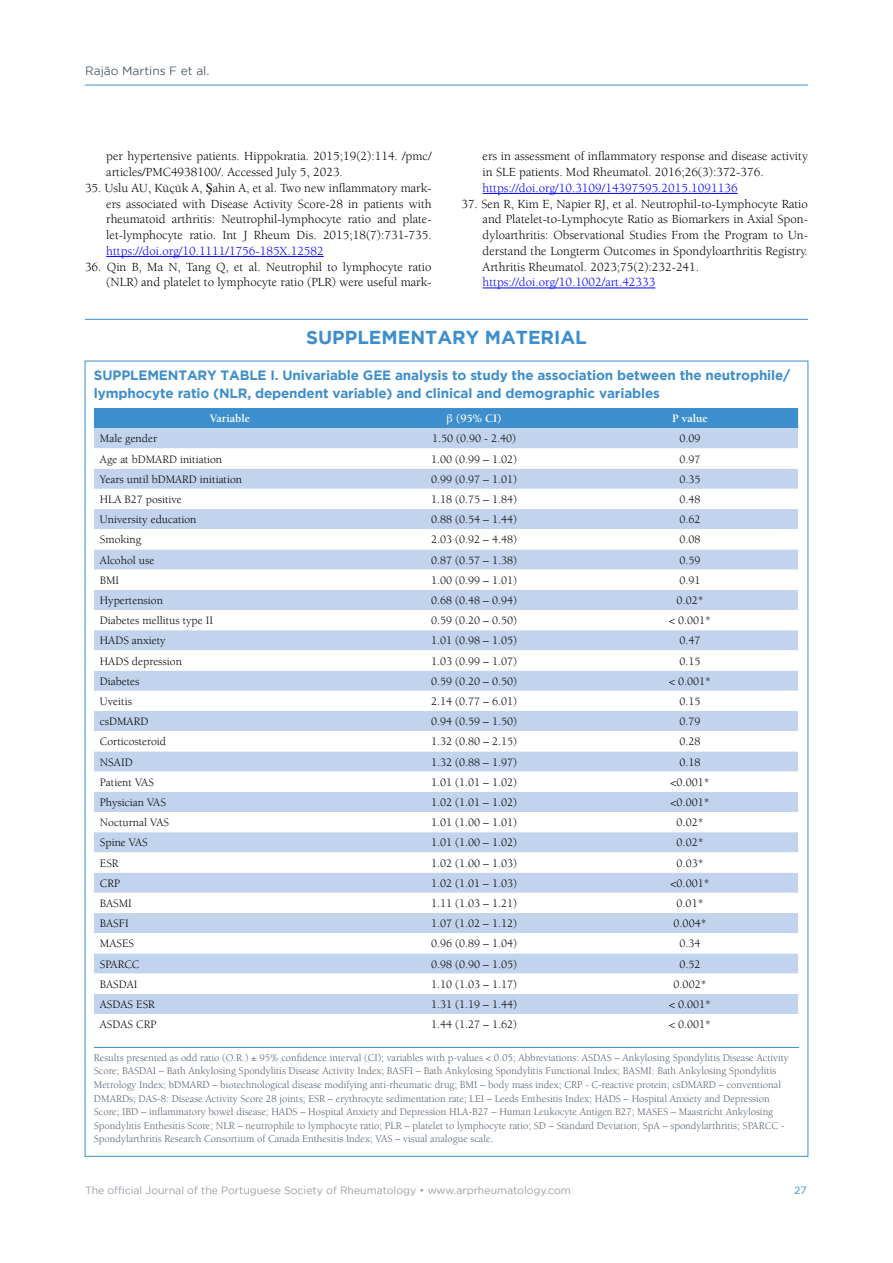
<style>
.page{position:relative;width:893px;height:1263px;background:#fff}
.page>*{position:absolute;margin:0;border:0;box-sizing:border-box;transform-origin:0 0}
.t1{font:700 18.75px "Gotham";color:#3d8ecd}
.t2{font:700 13.5px/18px "Gotham";letter-spacing:-.01em;color:#3d8ecd}
.t3{font:12.75px/15.8px "Berkeley Std";color:#000}
.t4{font:12.75px "Berkeley Std";color:#00f}
.t5{font:12px "Gotham";color:#53606e}
.t6{font:11.7px "Berkeley Std";color:#000}
.t7{font:700 11.7px "Berkeley Std";color:#fff}
.t8{font:10.5px/13.6px "Berkeley Std";color:#53606e}
.t9{font:10.5px "Gotham";color:#9a9da7}
.t10{font:10.5px "Gotham";color:#3d8ecd}
.s1{font-family:"Times"}
</style>
<div class="page">
<hr style="left:85px;top:85px;width:723px;height:1px;background:#3d8ecd">
<hr style="left:483px;top:193px;width:255px;height:1px;background:#00f">
<hr style="left:483px;top:288px;width:172px;height:1px;background:#00f">
<hr style="left:106px;top:256px;width:218px;height:1px;background:#00f">
<hr style="left:85px;top:319px;width:723px;height:1px;background:#3d8ecd">
<hr style="left:94px;top:1047px;width:705px;height:1px;background:#3d8ecd">
<div style="left:94px;top:428px;width:704px;height:20px;background:#c2d4ed"></div>
<svg style="left:94px;top:448px;width:704px;height:566px"></svg>
<div style="left:94px;top:408px;width:704px;height:20px;background:#3d8ecd"></div>
<p class="t5" style="left:85px;top:64px;width:126px">Rajão Martins F et al.</p>
<p class="t3" style="left:106px;top:149px;width:327px">per hypertensive patients. Hippokratia. 2015;19(2):114. /pmc/ articles/PMC4938100/. Accessed July 5, 2023.</p>
<p class="t3" style="left:106px;top:180px;width:327px;text-align:justify;text-indent:-21px">35. Uslu AU, Küçük A, <span class="s1">Ş</span>ahin A, et al. Two new inflammatory mark&shy;ers associated with Disease Activity Score-28 in patients with rheumatoid arthritis: Neutrophil-lymphocyte ratio and plate&shy;let-lymphocyte ratio. Int J Rheum Dis. 2015;18(7):731-735.</p>
<p class="t4" style="left:106px;top:244px;width:219px">https://doi.org/10.1111/1756-185X.12582</p>
<p class="t3" style="left:85px;top:259px;width:348px;text-align:right">36. Qin B, Ma N, Tang Q, et al. Neutrophil to lymphocyte ratio (NLR) and platelet to lymphocyte ratio (PLR) were useful mark-</p>
<p class="t3" style="left:483px;top:149px;width:327px">ers in assessment of inflammatory response and disease activity in SLE patients. Mod Rheumatol. 2016;26(3):372-376.</p>
<p class="t4" style="left:483px;top:181px;width:256px">https://doi.org/10.3109/14397595.2015.1091136</p>
<p class="t3" style="left:483px;top:196px;width:327px;text-align:justify;text-indent:-21px">37. Sen R, Kim E, Napier RJ, et al. Neutrophil-to-Lymphocyte Ratio and Platelet-to-Lymphocyte Ratio as Biomarkers in Axial Spon&shy;dyloarthritis: Observational Studies From the Program to Un&shy;derstand the Longterm Outcomes in Spondyloarthritis Registry.<br>Arthritis Rheumatol. 2023;75(2):232-241.</p>
<p class="t4" style="left:483px;top:275px;width:174px">https://doi.org/10.1002/art.42333</p>
<h1 class="t1" style="left:306px;top:326px;width:282px">SUPPLEMENTARY MATERIAL</h1>
<p class="t2" style="left:94px;top:366px;width:698px">SUPPLEMENTARY TABLE I. Univariable GEE analysis to study the association between the neutrophile/ lymphocyte ratio (NLR, dependent variable) and clinical and demographic variables</p>
<p class="t7" style="left:210px;top:412px;width:42px">Variable</p>
<p class="t7" style="left:456px;top:412px;width:47px">(95% CI)</p>
<p class="t7" style="left:672px;top:412px;width:37px">P value</p>
<p class="t6" style="left:100px;top:432px;width:59px">Male gender</p>
<p class="t6" style="left:432px;top:432px;width:85px">1.50 (0.90 - 2.40)</p>
<p class="t6" style="left:679px;top:432px;width:23px">0.09</p>
<p class="t6" style="left:100px;top:453px;width:124px">Age at bDMARD initiation</p>
<p class="t6" style="left:431px;top:453px;width:87px">1.00 (0.99 – 1.02)</p>
<p class="t6" style="left:679px;top:453px;width:23px">0.97</p>
<p class="t6" style="left:100px;top:473px;width:144px">Years until bDMARD initiation</p>
<p class="t6" style="left:431px;top:473px;width:87px">0.99 (0.97 – 1.01)</p>
<p class="t6" style="left:679px;top:473px;width:23px">0.35</p>
<p class="t6" style="left:100px;top:493px;width:84px">HLA B27 positive</p>
<p class="t6" style="left:431px;top:493px;width:87px">1.18 (0.75 – 1.84)</p>
<p class="t6" style="left:679px;top:493px;width:23px">0.48</p>
<p class="t6" style="left:100px;top:513px;width:98px">University education</p>
<p class="t6" style="left:431px;top:513px;width:87px">0.88 (0.54 – 1.44)</p>
<p class="t6" style="left:679px;top:513px;width:23px">0.62</p>
<p class="t6" style="left:100px;top:533px;width:43px">Smoking</p>
<p class="t6" style="left:431px;top:533px;width:87px">2.03 (0.92 – 4.48)</p>
<p class="t6" style="left:679px;top:533px;width:23px">0.08</p>
<p class="t6" style="left:100px;top:554px;width:56px">Alcohol use</p>
<p class="t6" style="left:431px;top:554px;width:87px">0.87 (0.57 – 1.38)</p>
<p class="t6" style="left:679px;top:554px;width:23px">0.59</p>
<p class="t6" style="left:100px;top:574px;width:21px">BMI</p>
<p class="t6" style="left:431px;top:574px;width:87px">1.00 (0.99 – 1.01)</p>
<p class="t6" style="left:679px;top:574px;width:23px">0.91</p>
<p class="t6" style="left:100px;top:594px;width:65px">Hypertension</p>
<p class="t6" style="left:431px;top:594px;width:87px">0.68 (0.48 – 0.94)</p>
<p class="t6" style="left:677px;top:594px;width:28px">0.02*</p>
<p class="t6" style="left:100px;top:614px;width:115px">Diabetes mellitus type II</p>
<p class="t6" style="left:431px;top:614px;width:87px">0.59 (0.20 – 0.50)</p>
<p class="t6" style="left:669px;top:614px;width:44px">&lt; 0.001*</p>
<p class="t6" style="left:100px;top:634px;width:67px">HADS anxiety</p>
<p class="t6" style="left:431px;top:634px;width:87px">1.01 (0.98 – 1.05)</p>
<p class="t6" style="left:679px;top:634px;width:23px">0.47</p>
<p class="t6" style="left:100px;top:655px;width:84px">HADS depression</p>
<p class="t6" style="left:431px;top:655px;width:87px">1.03 (0.99 – 1.07)</p>
<p class="t6" style="left:679px;top:655px;width:23px">0.15</p>
<p class="t6" style="left:100px;top:675px;width:41px">Diabetes</p>
<p class="t6" style="left:431px;top:675px;width:87px">0.59 (0.20 – 0.50)</p>
<p class="t6" style="left:669px;top:675px;width:44px">&lt; 0.001*</p>
<p class="t6" style="left:100px;top:695px;width:34px">Uveitis</p>
<p class="t6" style="left:431px;top:695px;width:87px">2.14 (0.77 – 6.01)</p>
<p class="t6" style="left:679px;top:695px;width:23px">0.15</p>
<p class="t6" style="left:100px;top:715px;width:50px">csDMARD</p>
<p class="t6" style="left:431px;top:715px;width:87px">0.94 (0.59 – 1.50)</p>
<p class="t6" style="left:679px;top:715px;width:23px">0.79</p>
<p class="t6" style="left:100px;top:735px;width:68px">Corticosteroid</p>
<p class="t6" style="left:431px;top:735px;width:87px">1.32 (0.80 – 2.15)</p>
<p class="t6" style="left:679px;top:735px;width:23px">0.28</p>
<p class="t6" style="left:100px;top:756px;width:34px">NSAID</p>
<p class="t6" style="left:431px;top:756px;width:87px">1.32 (0.88 – 1.97)</p>
<p class="t6" style="left:679px;top:756px;width:23px">0.18</p>
<p class="t6" style="left:100px;top:776px;width:56px">Patient VAS</p>
<p class="t6" style="left:431px;top:776px;width:87px">1.01 (1.01 – 1.02)</p>
<p class="t6" style="left:671px;top:776px;width:40px">&lt;0.001*</p>
<p class="t6" style="left:100px;top:796px;width:68px">Physician VAS</p>
<p class="t6" style="left:431px;top:796px;width:87px">1.02 (1.01 – 1.02)</p>
<p class="t6" style="left:671px;top:796px;width:40px">&lt;0.001*</p>
<p class="t6" style="left:100px;top:816px;width:71px">Nocturnal VAS</p>
<p class="t6" style="left:431px;top:816px;width:87px">1.01 (1.00 – 1.01)</p>
<p class="t6" style="left:677px;top:816px;width:28px">0.02*</p>
<p class="t6" style="left:100px;top:836px;width:50px">Spine VAS</p>
<p class="t6" style="left:431px;top:836px;width:87px">1.01 (1.00 – 1.02)</p>
<p class="t6" style="left:677px;top:836px;width:28px">0.02*</p>
<p class="t6" style="left:100px;top:856px;width:20px">ESR</p>
<p class="t6" style="left:431px;top:856px;width:87px">1.02 (1.00 – 1.03)</p>
<p class="t6" style="left:677px;top:856px;width:28px">0.03*</p>
<p class="t6" style="left:100px;top:877px;width:22px">CRP</p>
<p class="t6" style="left:431px;top:877px;width:87px">1.02 (1.01 – 1.03)</p>
<p class="t6" style="left:671px;top:877px;width:40px">&lt;0.001*</p>
<p class="t6" style="left:100px;top:897px;width:34px">BASMI</p>
<p class="t6" style="left:431px;top:897px;width:87px">1.11 (1.03 – 1.21)</p>
<p class="t6" style="left:677px;top:897px;width:28px">0.01*</p>
<p class="t6" style="left:100px;top:917px;width:30px">BASFI</p>
<p class="t6" style="left:431px;top:917px;width:87px">1.07 (1.02 – 1.12)</p>
<p class="t6" style="left:674px;top:917px;width:34px">0.004*</p>
<p class="t6" style="left:100px;top:937px;width:36px">MASES</p>
<p class="t6" style="left:431px;top:937px;width:87px">0.96 (0.89 – 1.04)</p>
<p class="t6" style="left:679px;top:937px;width:23px">0.34</p>
<p class="t6" style="left:100px;top:957px;width:41px">SPARCC</p>
<p class="t6" style="left:431px;top:957px;width:87px">0.98 (0.90 – 1.05)</p>
<p class="t6" style="left:679px;top:957px;width:23px">0.52</p>
<p class="t6" style="left:100px;top:978px;width:39px">BASDAI</p>
<p class="t6" style="left:431px;top:978px;width:87px">1.10 (1.03 – 1.17)</p>
<p class="t6" style="left:674px;top:978px;width:34px">0.002*</p>
<p class="t6" style="left:100px;top:998px;width:57px">ASDAS ESR</p>
<p class="t6" style="left:431px;top:998px;width:87px">1.31 (1.19 – 1.44)</p>
<p class="t6" style="left:669px;top:998px;width:44px">&lt; 0.001*</p>
<p class="t6" style="left:100px;top:1018px;width:58px">ASDAS CRP</p>
<p class="t6" style="left:431px;top:1018px;width:87px">1.44 (1.27 – 1.62)</p>
<p class="t6" style="left:669px;top:1018px;width:44px">&lt; 0.001*</p>
<p class="t8" style="left:94px;top:1051px;width:696px">Results presented as odd ratio (O.R.) ± 95% confidence interval (CI); variables with p-values &lt; 0.05; Abbreviations: ASDAS – Ankylosing Spondylitis Disease Activity Score; BASDAI – Bath Ankylosing Spondylitis Disease Activity Index; BASFI – Bath Ankylosing Spondylitis Functional Index; BASMI: Bath Ankylosing Spondylitis Metrology Index; bDMARD – biotechnological disease modifying anti-rheumatic drug; BMI – body mass index; CRP - C-reactive protein; csDMARD – conventional DMARDs; DAS-8: Disease Activity Score 28 joints; ESR – erythrocyte sedimentation rate; LEI – Leeds Enthesitis Index; HADS – Hospital Anxiety and Depression Score; IBD – inflammatory bowel disease; HADS – Hospital Anxiety and Depression HLA-B27 – Human Leukocyte Antigen B27; MASES – Maastricht Ankylosing Spondylitis Enthesitis Score; NLR – neutrophile to lymphocyte ratio; PLR – platelet to lymphocyte ratio; SD – Standard Deviation; SpA – spondylarthritis; SPARCC - Spondylarthritis Research Consortium of Canada Enthesitis Index; VAS – visual analogue scale.</p>
<p class="t9" style="left:85px;top:1184px;width:487px">The official Journal of the Portuguese Society of Rheumatology • www.arprheumatology.com</p>
<p class="t10" style="left:794px;top:1184px;width:14px">27</p>
</div>
